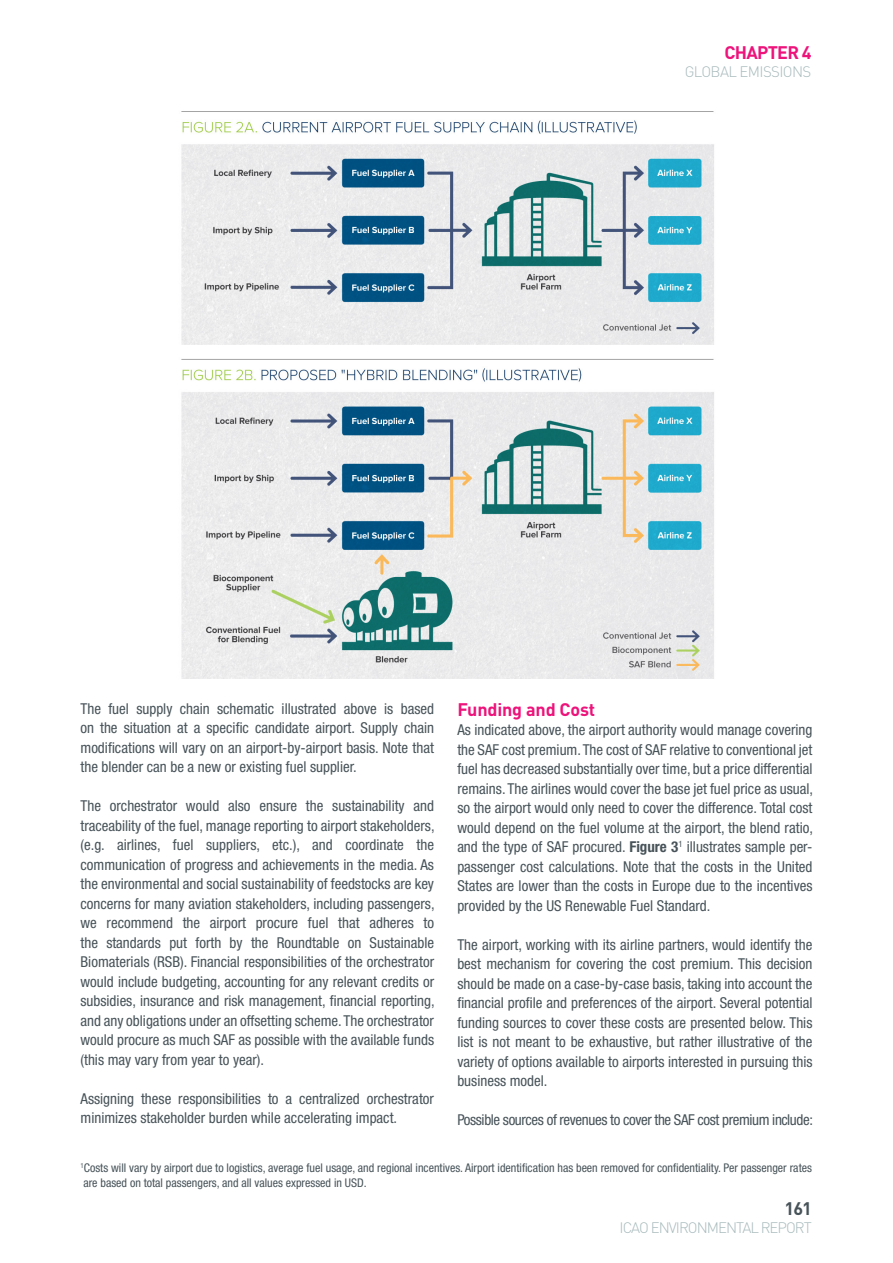
<style>
.page{position:relative;width:893px;height:1263px;background:#fff}
.page>*{position:absolute;margin:0;border:0;box-sizing:border-box;transform-origin:0 0}
.t1{font:700 18px "DIN Pro";letter-spacing:-.01em;color:#ed137b}
.t2{font:700 18px "DIN Pro";letter-spacing:-.04em;color:#ed137b}
.t3{font:700 18px "DIN Pro";color:#475359}
.t4{font:condensed 15px/19.5px "Helvetica Neue";color:#475359;text-align:justify}
.t5{font:condensed 15px "Helvetica Neue";letter-spacing:-.025em;color:#475359}
.t6{font:300 15px "DIN Pro";letter-spacing:-.065em;color:#a8babb}
.t7{font:300 15px "DIN Pro";letter-spacing:-.04em;color:#a8babb}
.t8{font:condensed 12px/15px "Helvetica Neue";color:#475359}
.s1{font-weight:700}
</style>
<div class="page">
<img style="left:181px;top:111px;width:533px;height:234px">
<img style="left:181px;top:359px;width:533px;height:319px">
<p class="t2" style="left:724px;top:40px;width:89px">CHAPTER 4</p>
<p class="t7" style="left:685px;top:61px;width:128px">GLOBAL EMISSIONS</p>
<p class="t1" style="left:457px;top:697px;width:139px">Funding and Cost</p>
<p class="t4" style="left:457px;top:720px;width:357px">As indicated above, the airport authority would manage covering the SAF cost premium. The cost of SAF relative to conventional jet fuel has decreased substantially over time, but a price differential remains. The airlines would cover the base jet fuel price as usual, so the airport would only need to cover the difference. Total cost would depend on the fuel volume at the airport, the blend ratio, and the type of SAF procured. <span class="s1">Figure 3</span><sup>1</sup> illustrates sample per&shy;passenger cost calculations. Note that the costs in the United States are lower than the costs in Europe due to the incentives provided by the US Renewable Fuel Standard.</p>
<p class="t4" style="left:457px;top:935px;width:357px">The airport, working with its airline partners, would identify the best mechanism for covering the cost premium. This decision should be made on a case-by-case basis, taking into account the financial profile and preferences of the airport. Several potential funding sources to cover these costs are presented below. This list is not meant to be exhaustive, but rather illustrative of the variety of options available to airports interested in pursuing this business model.</p>
<p class="t5" style="left:457px;top:1111px;width:357px">Possible sources of revenues to cover the SAF cost premium include:</p>
<p class="t4" style="left:80px;top:699px;width:355px">The fuel supply chain schematic illustrated above is based on the situation at a specific candidate airport. Supply chain modifications will vary on an airport-by-airport basis. Note that the blender can be a new or existing fuel supplier.</p>
<p class="t4" style="left:80px;top:796px;width:356px">The orchestrator would also ensure the sustainability and traceability of the fuel, manage reporting to airport stakeholders, (e.g. airlines, fuel suppliers, etc.), and coordinate the communication of progress and achievements in the media. As the environmental and social sustainability of feedstocks are key concerns for many aviation stakeholders, including passengers, we recommend the airport procure fuel that adheres to the standards put forth by the Roundtable on Sustainable Biomaterials (RSB). Financial responsibilities of the orchestrator would include budgeting, accounting for any relevant credits or subsidies, insurance and risk management, financial reporting, and any obligations under an offsetting scheme. The orchestrator would procure as much SAF as possible with the available funds (this may vary from year to year).</p>
<p class="t4" style="left:80px;top:1089px;width:355px">Assigning these responsibilities to a centralized orchestrator minimizes stakeholder burden while accelerating impact.</p>
<p class="t8" style="left:80px;top:1160px;width:733px"><sup>1</sup>Costs will vary by airport due to logistics, average fuel usage, and regional incentives. Airport identification has been removed for confidentiality. Per passenger rates are based on total passengers, and all values expressed in USD.</p>
<p class="t3" style="left:784px;top:1196px;width:29px">161</p>
<p class="t6" style="left:620px;top:1218px;width:194px">ICAO ENVIRONMENTAL REPORT</p>
</div>
